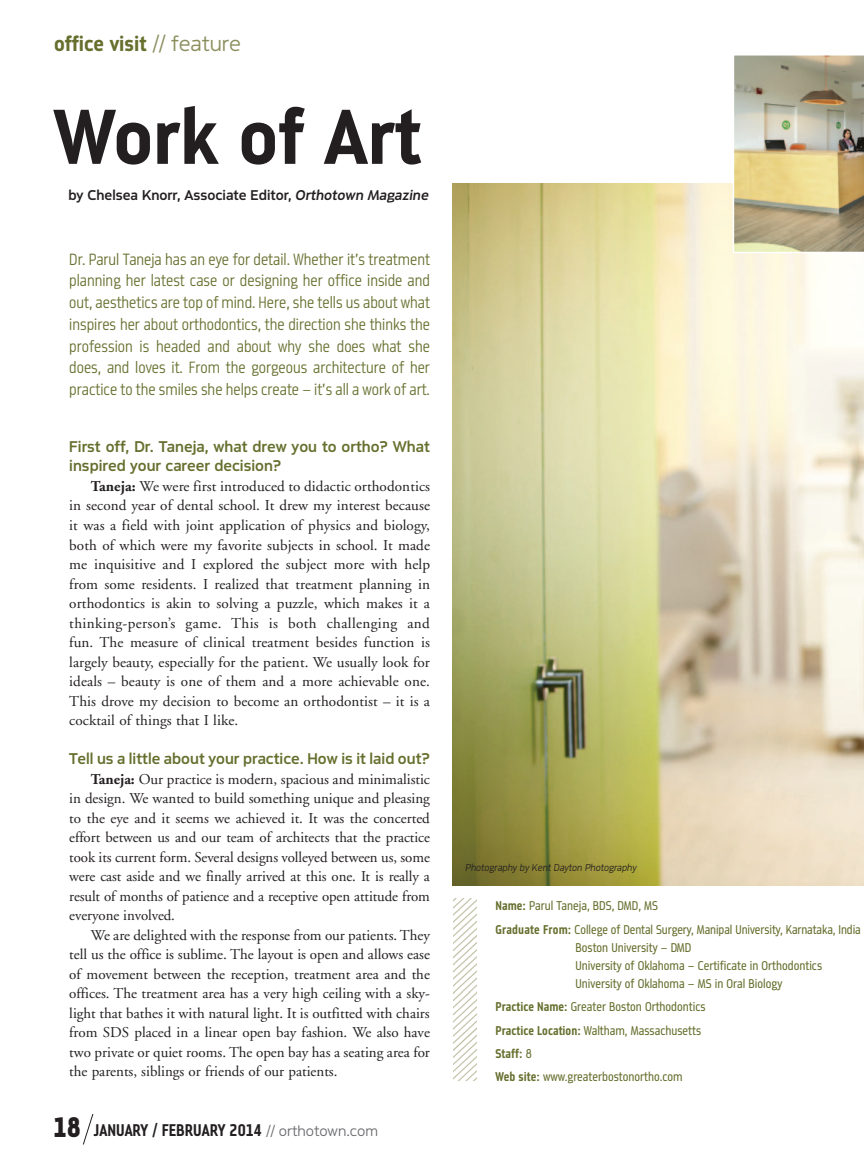
<style>
.page{position:relative;width:864px;height:1175px;background:#fff}
.page>*{position:absolute;margin:0;border:0;box-sizing:border-box;transform-origin:0 0}
.t1{font:700 82.5px "Metroflex Uni";color:#231f20}
.t2{font:700 22.5px "Metroflex Uni";color:#676f2e}
.t3{font:700 18px "Metroflex Narrow";color:#231f20}
.t4{font:300 17.25px/21.8px "Metroflex Narrow";color:#676f2e;text-align:justify}
.t5{font:500 16.5px/19.5px "Metroflex Wide";color:#676f2e}
.t6{font:15px/19.5px "Adobe Garamond";color:#231f20;text-align:justify}
.t7{font:500 15px "Metroflex Wide";color:#231f20}
.t8{font:13.5px/23.2px "Metroflex Narrow";color:#676f2e}
.t9{font:10.5px "Metroflex Uni Lt Obl OSF";color:#231f20}
.s1{font-family:"Metroflex Wide";font-weight:300;color:#8b8e5c}
.s2{font-family:"Metroflex Wide Med Obl OSF";font-weight:400}
.s3{font-weight:700}
.s4{font-family:"Metroflex Narrow Hvy";font-weight:400;font-size:30px}
.s5{font-family:"Metroflex Wide";font-weight:300;font-size:15.3px;color:#6c6d70}
</style>
<div class="page">
<svg style="left:83px;top:1113px;width:10px;height:31px"></svg>
<img style="left:452px;top:183px;width:412px;height:702px">
<img style="left:453px;top:898px;width:23px;height:182px">
<img style="left:733px;top:55px;width:131px;height:198px">
<h2 class="t2" style="left:54px;top:30px;width:188px">office visit <span class="s1">// feature</span></h2>
<h1 class="t1" style="left:54px;top:87px;width:369px">Work of Art</h1>
<p class="t7" style="left:68px;top:189px;width:362px">by Chelsea Knorr, Associate Editor, <span class="s2">Orthotown Magazine</span></p>
<p class="t4" style="left:69px;top:249px;width:362px">Dr. Parul Taneja has an eye for detail. Whether it’s treatment planning her latest case or designing her office inside and out, aesthetics are top of mind. Here, she tells us about what inspires her about orthodontics, the direction she thinks the profession is headed and about why she does what she does, and loves it. From the gorgeous architecture of her practice to the smiles she helps create – it’s all a work of art.</p>
<p class="t5" style="left:69px;top:438px;width:362px">First off, Dr. Taneja, what drew you to ortho? What inspired your career decision?</p>
<p class="t6" style="left:69px;top:478px;width:362px;text-indent:22px"><span class="s3">Taneja:</span> We were first introduced to didactic orthodontics in second year of dental school. It drew my interest because it was a field with joint application of physics and biology, both of which were my favorite subjects in school. It made me inquisitive and I explored the subject more with help from some residents. I realized that treatment planning in orthodontics is akin to solving a puzzle, which makes it a thinking-person’s game. This is both challenging and fun. The measure of clinical treatment besides function is largely beauty, especially for the patient. We usually look for ideals – beauty is one of them and a more achievable one.<br>This drove my decision to become an orthodontist – it is a cocktail of things that I like.</p>
<p class="t5" style="left:69px;top:750px;width:362px">Tell us a little about your practice. How is it laid out?</p>
<p class="t6" style="left:69px;top:770px;width:362px;text-indent:22px"><span class="s3">Taneja:</span> Our practice is modern, spacious and minimalistic in design. We wanted to build something unique and pleasing to the eye and it seems we achieved it. It was the concerted effort between us and our team of architects that the practice took its current form. Several designs volleyed between us, some were cast aside and we finally arrived at this one. It is really a result of months of patience and a receptive open attitude from everyone involved.</p>
<p class="t6" style="left:69px;top:926px;width:362px;text-indent:22px">We are delighted with the response from our patients. They tell us the office is sublime. The layout is open and allows ease of movement between the reception, treatment area and the offices. The treatment area has a very high ceiling with a sky&shy;light that bathes it with natural light. It is outfitted with chairs from SDS placed in a linear open bay fashion. We also have two private or quiet rooms. The open bay has a seating area for the parents, siblings or friends of our patients.</p>
<p class="t3" style="left:53px;top:1123px;width:326px"><span class="s4">18</span> JANUARY / FEBRUARY 2014 <span class="s5">// orthotown.com</span></p>
<p class="t9" style="left:466px;top:863px;width:173px">Photography by Kent Dayton Photography</p>
<p class="t8" style="left:496px;top:894px;width:367px;line-height:24px"><span class="s3">Name:</span> Parul Taneja, BDS, DMD, MS<br><span class="s3">Graduate From:</span> College of Dental Surgery, Manipal University, Karnataka, India</p>
<p class="t8" style="left:576px;top:939px;width:248px;line-height:18px">Boston University – DMD<br>University of Oklahoma – Certificate in Orthodontics<br>University of Oklahoma – MS in Oral Biology</p>
<p class="t8" style="left:496px;top:996px;width:211px"><span class="s3">Practice Name:</span> Greater Boston Orthodontics <span class="s3">Practice Location:</span> Waltham, Massachusetts <span class="s3">Staff:</span> 8<br><span class="s3">Web site:</span> www.greaterbostonortho.com</p>
</div>
